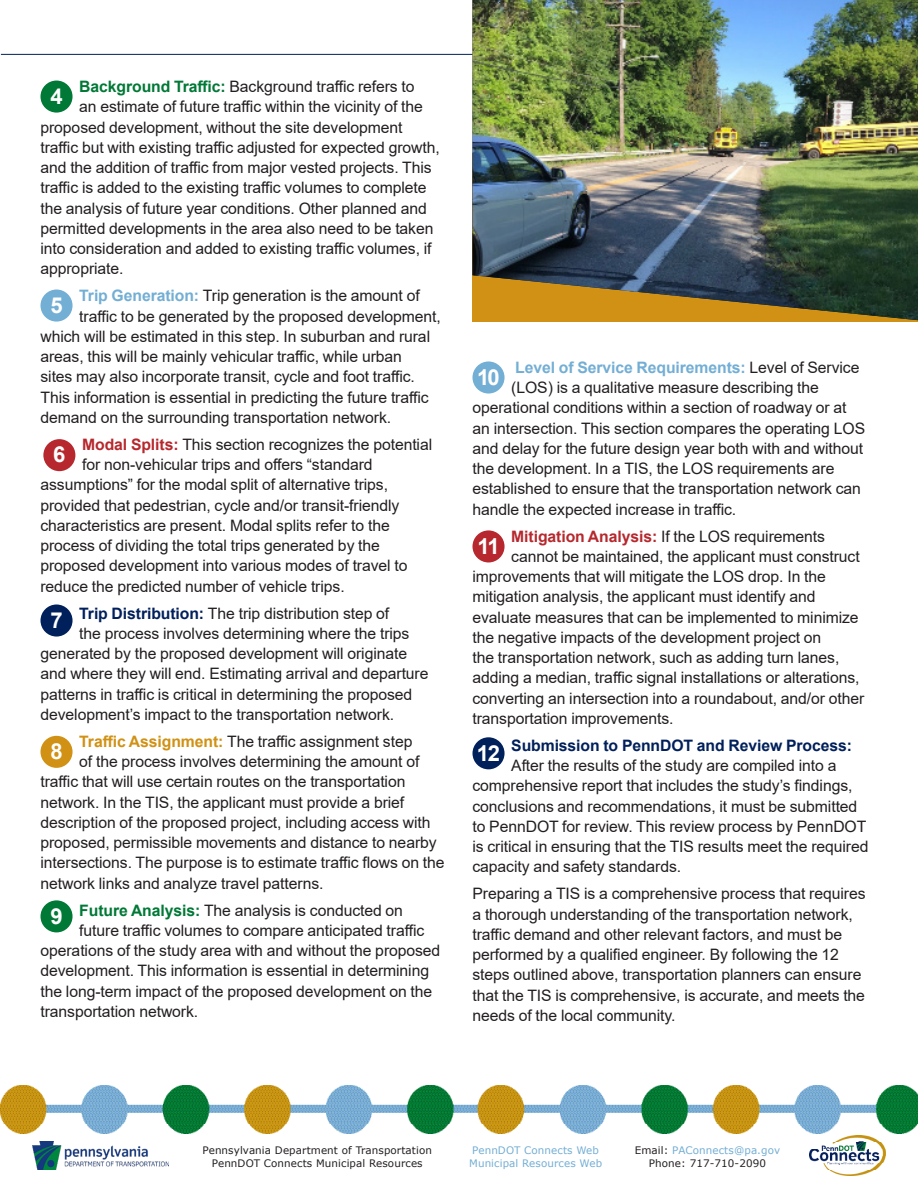
<style>
.page{position:relative;width:918px;height:1188px;background:#fff}
.page>*{position:absolute;margin:0;border:0;box-sizing:border-box;transform-origin:0 0}
.t1{font:700 22.05px "Arial";color:#fff}
.t2{font:15.75px/20.2px "Arial";letter-spacing:-.005em;color:#231f20}
.t3{font:700 15.75px "Arial";letter-spacing:-.005em;color:#73aed4}
.t4{font:700 15.75px "Arial";letter-spacing:-.005em;color:#00205b}
.t5{font:10.35px "Verdana";letter-spacing:.01em;color:#231f20}
.t6{font:10.35px "Verdana";letter-spacing:.01em;color:#73aed4}
.s1{font-weight:700;color:#007836}
.s2{font-weight:700;color:#73aed4}
.s3{font-weight:700;color:#b6282d}
.s4{font-weight:700;color:#00205b}
.s5{font-weight:700;color:#d09114}
.s6{font-weight:400;color:#231f20}
.s7{color:#231f20}
</style>
<div class="page">
<hr style="left:1px;top:54px;width:917px;height:1px;background:#00205b">
<img style="left:32px;top:1142px;width:137px;height:28px">
<img style="left:809px;top:1136px;width:77px;height:40px">
<img style="left:0;top:1085px;width:918px;height:48px">
<img style="left:472px;top:0;width:446px;height:320px">
<div style="left:41px;top:290px;width:32px;height:32px;background:#73aed4;border-radius:50%"></div>
<div style="left:43px;top:439px;width:32px;height:32px;background:#b6282d;border-radius:50%"></div>
<div style="left:41px;top:604px;width:32px;height:33px;background:#00205b;border-radius:50%"></div>
<div style="left:41px;top:736px;width:32px;height:32px;background:#d09114;border-radius:50%"></div>
<div style="left:41px;top:900px;width:32px;height:32px;background:#007836;border-radius:50%"></div>
<div style="left:473px;top:361px;width:32px;height:33px;background:#73aed4;border-radius:50%"></div>
<div style="left:473px;top:530px;width:32px;height:32px;background:#b6282d;border-radius:50%"></div>
<div style="left:473px;top:737px;width:32px;height:32px;background:#00205b;border-radius:50%"></div>
<div style="left:41px;top:81px;width:32px;height:32px;background:#007836;border-radius:50%"></div>
<p class="t2" style="left:79px;top:76px;width:337px"><span class="s1">Background Traffic:</span> Background traffic refers to</p>
<p class="t2" style="left:79px;top:97px;width:345px">an estimate of future traffic within the vicinity of the</p>
<p class="t2" style="left:40px;top:117px;width:364px">proposed development, without the site development</p>
<p class="t2" style="left:40px;top:137px;width:401px">traffic but with existing traffic adjusted for expected growth,</p>
<p class="t2" style="left:40px;top:157px;width:393px">and the addition of traffic from major vested projects. This</p>
<p class="t2" style="left:40px;top:178px;width:388px">traffic is added to the existing traffic volumes to complete</p>
<p class="t2" style="left:40px;top:198px;width:388px">the analysis of future year conditions. Other planned and</p>
<p class="t2" style="left:40px;top:218px;width:395px">permitted developments in the area also need to be taken</p>
<p class="t2" style="left:40px;top:238px;width:393px">into consideration and added to existing traffic volumes, if</p>
<p class="t2" style="left:40px;top:259px;width:85px">appropriate.</p>
<p class="t2" style="left:79px;top:286px;width:342px"><span class="s2">Trip Generation:</span> Trip generation is the amount of</p>
<p class="t2" style="left:79px;top:306px;width:363px">traffic to be generated by the proposed development,</p>
<p class="t2" style="left:40px;top:326px;width:391px">which will be estimated in this step. In suburban and rural</p>
<p class="t2" style="left:40px;top:346px;width:363px">areas, this will be mainly vehicular traffic, while urban</p>
<p class="t2" style="left:40px;top:367px;width:376px">sites may also incorporate transit, cycle and foot traffic.</p>
<p class="t2" style="left:40px;top:387px;width:390px">This information is essential in predicting the future traffic</p>
<p class="t2" style="left:40px;top:407px;width:352px">demand on the surrounding transportation network.</p>
<p class="t2" style="left:82px;top:434px;width:352px"><span class="s3">Modal Splits:</span> This section recognizes the potential</p>
<p class="t2" style="left:82px;top:454px;width:292px">for non-vehicular trips and offers “standard</p>
<p class="t2" style="left:40px;top:475px;width:349px">assumptions” for the modal split of alternative trips,</p>
<p class="t2" style="left:40px;top:495px;width:360px">provided that pedestrian, cycle and/or transit-friendly</p>
<p class="t2" style="left:40px;top:515px;width:351px">characteristics are present. Modal splits refer to the</p>
<p class="t2" style="left:40px;top:535px;width:341px">process of dividing the total trips generated by the</p>
<p class="t2" style="left:40px;top:556px;width:369px">proposed development into various modes of travel to</p>
<p class="t2" style="left:40px;top:576px;width:306px">reduce the predicted number of vehicle trips.</p>
<p class="t2" style="left:79px;top:603px;width:312px"><span class="s4">Trip Distribution:</span> The trip distribution step of</p>
<p class="t2" style="left:79px;top:623px;width:332px">the process involves determining where the trips</p>
<p class="t2" style="left:40px;top:643px;width:368px">generated by the proposed development will originate</p>
<p class="t2" style="left:40px;top:664px;width:390px">and where they will end. Estimating arrival and departure</p>
<p class="t2" style="left:40px;top:684px;width:373px">patterns in traffic is critical in determining the proposed</p>
<p class="t2" style="left:40px;top:704px;width:355px">development’s impact to the transportation network.</p>
<p class="t2" style="left:79px;top:731px;width:335px"><span class="s5">Traffic Assignment:</span> The traffic assignment step</p>
<p class="t2" style="left:79px;top:751px;width:342px">of the process involves determining the amount of</p>
<p class="t2" style="left:40px;top:772px;width:366px">traffic that will use certain routes on the transportation</p>
<p class="t2" style="left:40px;top:792px;width:365px">network. In the TIS, the applicant must provide a brief</p>
<p class="t2" style="left:40px;top:812px;width:392px">description of the proposed project, including access with</p>
<p class="t2" style="left:40px;top:832px;width:398px">proposed, permissible movements and distance to nearby</p>
<p class="t2" style="left:40px;top:853px;width:406px">intersections. The purpose is to estimate traffic flows on the</p>
<p class="t2" style="left:40px;top:873px;width:285px">network links and analyze travel patterns.</p>
<p class="t2" style="left:79px;top:900px;width:325px"><span class="s1">Future Analysis:</span> The analysis is conducted on</p>
<p class="t2" style="left:79px;top:920px;width:347px">future traffic volumes to compare anticipated traffic</p>
<p class="t2" style="left:40px;top:940px;width:401px">operations of the study area with and without the proposed</p>
<p class="t2" style="left:40px;top:961px;width:390px">development. This information is essential in determining</p>
<p class="t2" style="left:40px;top:981px;width:393px">the long-term impact of the proposed development on the</p>
<p class="t2" style="left:40px;top:1001px;width:159px">transportation network.</p>
<p class="t1" style="left:50px;top:81px;width:14px">4</p>
<p class="t1" style="left:50px;top:290px;width:14px">5</p>
<p class="t1" style="left:53px;top:439px;width:14px">6</p>
<p class="t1" style="left:50px;top:605px;width:14px">7</p>
<p class="t1" style="left:50px;top:736px;width:14px">8</p>
<p class="t1" style="left:50px;top:900px;width:14px">9</p>
<p class="t3" style="left:515px;top:356px;width:346px">Level of Service Requirements: <span class="s6">Level of Service</span></p>
<p class="t2" style="left:511px;top:377px;width:309px">(LOS) is a qualitative measure describing the</p>
<p class="t2" style="left:472px;top:398px;width:376px">operational conditions within a section of roadway or at</p>
<p class="t2" style="left:472px;top:418px;width:394px">an intersection. This section compares the operating LOS</p>
<p class="t2" style="left:472px;top:438px;width:392px">and delay for the future design year both with and without</p>
<p class="t2" style="left:472px;top:458px;width:364px">the development. In a TIS, the LOS requirements are</p>
<p class="t2" style="left:472px;top:479px;width:390px">established to ensure that the transportation network can</p>
<p class="t2" style="left:472px;top:499px;width:265px">handle the expected increase in traffic.</p>
<p class="t2" style="left:511px;top:526px;width:315px"><span class="s3">Mitigation Analysis:</span> If the LOS requirements</p>
<p class="t2" style="left:511px;top:546px;width:350px">cannot be maintained, the applicant must construct</p>
<p class="t2" style="left:472px;top:566px;width:355px">improvements that will mitigate the LOS drop. In the</p>
<p class="t2" style="left:472px;top:587px;width:345px">mitigation analysis, the applicant must identify and</p>
<p class="t2" style="left:472px;top:607px;width:388px">evaluate measures that can be implemented to minimize</p>
<p class="t2" style="left:472px;top:627px;width:350px">the negative impacts of the development project on</p>
<p class="t2" style="left:472px;top:647px;width:368px">the transportation network, such as adding turn lanes,</p>
<p class="t2" style="left:472px;top:668px;width:389px">adding a median, traffic signal installations or alterations,</p>
<p class="t2" style="left:472px;top:688px;width:393px">converting an intersection into a roundabout, and/or other</p>
<p class="t2" style="left:472px;top:708px;width:203px">transportation improvements.</p>
<p class="t4" style="left:511px;top:734px;width:342px">Submission to PennDOT and Review Process:</p>
<p class="t2" style="left:511px;top:755px;width:327px">After the results of the study are compiled into a</p>
<p class="t2" style="left:472px;top:776px;width:382px">comprehensive report that includes the study’s findings,</p>
<p class="t2" style="left:472px;top:796px;width:386px">conclusions and recommendations, it must be submitted</p>
<p class="t2" style="left:472px;top:816px;width:395px">to PennDOT for review. This review process by PennDOT</p>
<p class="t2" style="left:472px;top:836px;width:398px">is critical in ensuring that the TIS results meet the required</p>
<p class="t2" style="left:472px;top:857px;width:210px">capacity and safety standards.</p>
<p class="t2" style="left:472px;top:884px;width:395px">Preparing a TIS is a comprehensive process that requires a thorough understanding of the transportation network, traffic demand and other relevant factors, and must be performed by a qualified engineer. By following the 12 steps outlined above, transportation planners can ensure that the TIS is comprehensive, is accurate, and meets the needs of the local community.</p>
<p class="t1" style="left:477px;top:362px;width:24px">10</p>
<p class="t1" style="left:477px;top:530px;width:24px">11</p>
<p class="t1" style="left:477px;top:737px;width:25px">12</p>
<p class="t5" style="left:203px;top:1143px;width:231px">Pennsylvania Department of Transportation</p>
<p class="t5" style="left:212px;top:1156px;width:212px">PennDOT Connects Municipal Resources</p>
<p class="t6" style="left:472px;top:1143px;width:128px">PennDOT Connects Web</p>
<p class="t6" style="left:469px;top:1156px;width:134px">Municipal Resources Web</p>
<p class="t6" style="left:635px;top:1143px;width:147px"><span class="s7">Email:</span> PAConnects@pa.gov</p>
<p class="t5" style="left:649px;top:1156px;width:119px">Phone: 717-710-2090</p>
</div>
